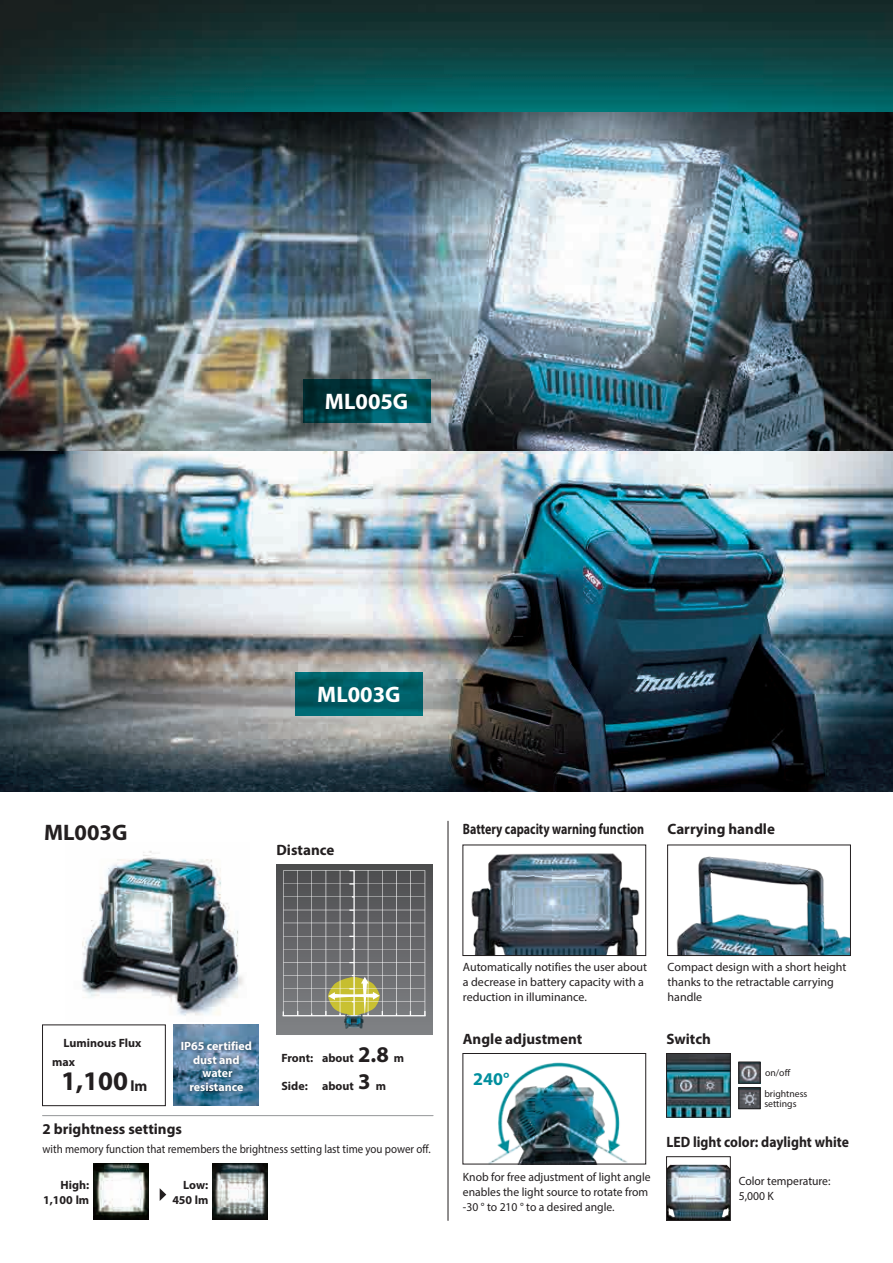
<style>
.page{position:relative;width:893px;height:1263px;background:#fff}
.page>*{position:absolute;margin:0;border:0;box-sizing:border-box;transform-origin:0 0}
.t1{font:700 27px "Myriad Pro";color:#231f20}
.t2{font:700 22.5px "Myriad Pro";color:#fff}
.t3{font:700 22.5px "Myriad Pro";color:#231f20}
.t4{font:700 18px "Myriad Pro";color:#008f9e}
.t5{font:700 15px "Myriad Pro";color:#231f20}
.t6{font:700 15px "Myriad Pro";color:#231f20;scale:.8 1}
.t7{font:700 15px "Myriad Pro";color:#231f20;scale:.91 1}
.t8{font:12px/15px "Myriad Pro";color:#231f20}
.t9{font:12px "Myriad Pro";color:#231f20;scale:.91 1}
.t10{font:700 12px/15px "Myriad Pro";color:#231f20;text-align:right}
.t11{font:700 12px/13.5px "Myriad Pro";color:#fff;text-align:center}
.t12{font:9.75px/20.9px "Myriad Pro";color:#231f20}
.s1{font-size:15px}
.s2{font-size:22.5px}
</style>
<div class="page">
<img style="left:0;top:111px;width:893px;height:680px">
<hr style="left:448px;top:821px;width:1px;height:399px;background:#231f20">
<img style="left:82px;top:851px;width:162px;height:165px">
<img style="left:471px;top:853px;width:169px;height:101px">
<div style="left:462px;top:844px;width:184px;height:112px;border:1px solid #231f20"></div>
<img style="left:676px;top:856px;width:173px;height:98px">
<div style="left:667px;top:844px;width:184px;height:112px;border:1px solid #231f20"></div>
<img style="left:668px;top:1055px;width:61px;height:61px">
<div style="left:666px;top:1053px;width:65px;height:65px;border:1px solid #231f20"></div>
<img style="left:490px;top:1062px;width:137px;height:100px">
<div style="left:462px;top:1053px;width:184px;height:111px;border:1px solid #231f20"></div>
<svg style="left:276px;top:864px;width:156px;height:170px;background:#68696b"></svg>
<hr style="left:283px;top:870px;width:142px;height:1px;background:#fff">
<hr style="left:283px;top:884px;width:142px;height:1px;background:#fff">
<hr style="left:425px;top:870px;width:1px;height:146px;background:#fff">
<hr style="left:283px;top:870px;width:1px;height:146px;background:#fff">
<hr style="left:353px;top:871px;width:2px;height:145px;background:#fff">
<hr style="left:283px;top:1015px;width:142px;height:1px;background:#fff">
<svg style="left:325px;top:976px;width:57px;height:40px;background:#b7b36b"></svg>
<hr style="left:283px;top:910px;width:142px;height:1px;background:#fff">
<hr style="left:283px;top:936px;width:142px;height:1px;background:#fff">
<hr style="left:283px;top:962px;width:142px;height:1px;background:#fff">
<hr style="left:283px;top:975px;width:142px;height:1px;background:#fff">
<hr style="left:283px;top:988px;width:142px;height:1px;background:#fff">
<hr style="left:283px;top:896px;width:142px;height:1px;background:#fff">
<hr style="left:283px;top:923px;width:142px;height:1px;background:#fff">
<hr style="left:283px;top:949px;width:142px;height:1px;background:#fff">
<hr style="left:283px;top:1001px;width:142px;height:1px;background:#fff">
<hr style="left:410px;top:870px;width:1px;height:146px;background:#fff">
<hr style="left:382px;top:870px;width:1px;height:146px;background:#fff">
<hr style="left:396px;top:870px;width:1px;height:146px;background:#fff">
<hr style="left:368px;top:870px;width:1px;height:146px;background:#fff">
<hr style="left:298px;top:870px;width:1px;height:146px;background:#fff">
<hr style="left:326px;top:870px;width:1px;height:146px;background:#fff">
<hr style="left:312px;top:870px;width:1px;height:146px;background:#fff">
<hr style="left:340px;top:870px;width:1px;height:146px;background:#fff">
<img style="left:344px;top:1013px;width:19px;height:16px">
<img style="left:0;top:0;width:893px;height:111px">
<img style="left:668px;top:1164px;width:61px;height:55px">
<div style="left:666px;top:1156px;width:65px;height:65px;border:1px solid #231f20"></div>
<img style="left:741px;top:1064px;width:17px;height:17px">
<div style="left:739px;top:1062px;width:21px;height:21px;border:1px solid #231f20"></div>
<img style="left:741px;top:1089px;width:17px;height:18px">
<div style="left:739px;top:1087px;width:21px;height:22px;border:1px solid #231f20"></div>
<div style="left:42px;top:1024px;width:124px;height:82px;border:1px solid #231f20"></div>
<hr style="left:43px;top:1115px;width:390px;height:1px;background:#939598">
<img style="left:94px;top:1164px;width:55px;height:55px">
<img style="left:213px;top:1164px;width:55px;height:55px">
<svg style="left:160px;top:1188px;width:6px;height:13px"></svg>
<svg style="left:303px;top:379px;width:127px;height:44px;background:#00434a"></svg>
<svg style="left:295px;top:672px;width:128px;height:44px;background:#006169"></svg>
<img style="left:174px;top:1025px;width:85px;height:81px">
<img style="left:174px;top:1033px;width:85px;height:67px">
<h2 class="t2" style="left:325px;top:387px;width:85px">ML005G</h2>
<h2 class="t2" style="left:317px;top:680px;width:85px">ML003G</h2>
<h2 class="t3" style="left:44px;top:818px;width:85px">ML003G</h2>
<p class="t5" style="left:276px;top:840px;width:59px">Distance</p>
<p class="t6" style="left:463px;top:819px;width:228px">Battery capacity warning function</p>
<p class="t5" style="left:668px;top:819px;width:109px">Carrying handle</p>
<p class="t10" style="left:52px;top:1032px;width:91px;line-height:19.6px;text-align:left;text-indent:11px">Luminous Flux max</p>
<h1 class="t1" style="left:61px;top:1063px;width:88px">1,100<span class="s1">lm</span></h1>
<p class="t11" style="left:181px;top:1039px;width:73px">IP65 certified dust and water resistance</p>
<p class="t10" style="left:281px;top:1050px;width:124px">Front: about <span class="s2">2.8</span> m</p>
<p class="t10" style="left:281px;top:1078px;width:106px">Side: about <span class="s2">3</span> m</p>
<p class="t5" style="left:43px;top:1119px;width:141px">2 brightness settings</p>
<p class="t9" style="left:43px;top:1141px;width:428px">with memory function that remembers the brightness setting last time you power off.</p>
<p class="t10" style="left:43px;top:1177px;width:48px">High:<br>1,100 lm</p>
<p class="t10" style="left:172px;top:1177px;width:38px">Low:<br>450 lm</p>
<p class="t8" style="left:463px;top:959px;width:186px">Automatically notifies the user about a decrease in battery capacity with a reduction in illuminance.</p>
<p class="t8" style="left:668px;top:959px;width:180px">Compact design with a short height thanks to the retractable carrying handle</p>
<p class="t5" style="left:463px;top:1029px;width:121px">Angle adjustment</p>
<h3 class="t4" style="left:473px;top:1067px;width:38px">240°</h3>
<p class="t8" style="left:463px;top:1170px;width:189px">Knob for free adjustment of light angle enables the light source to rotate from -30 ° to 210 ° to a desired angle.</p>
<p class="t5" style="left:666px;top:1029px;width:46px">Switch</p>
<p class="t12" style="left:764px;top:1062px;width:45px">on/off brightness</p>
<p class="t12" style="left:764px;top:1093px;width:34px">settings</p>
<p class="t7" style="left:666px;top:1132px;width:202px">LED light color: daylight white</p>
<p class="t8" style="left:739px;top:1173px;width:93px">Color temperature:<br>5,000 K</p>
</div>
